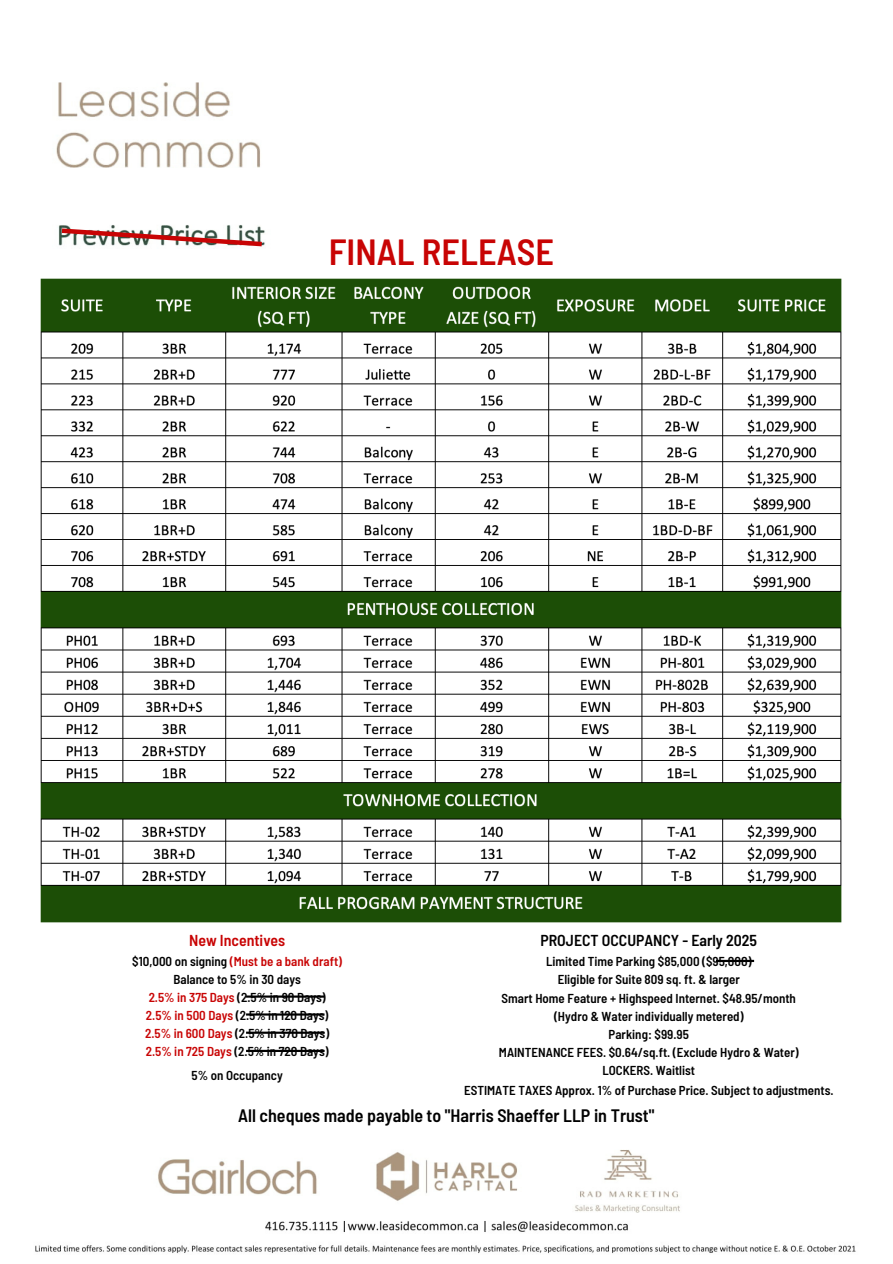
<style>
.page{position:relative;width:893px;height:1264px;background:#fff}
.page>*{position:absolute;margin:0;border:0;box-sizing:border-box;transform-origin:0 0}
.t1{font:600 semi-condensed 36.3px "Barlow";color:#c80404}
.t2{font:600 semi-condensed 18px "Barlow";color:#000}
.t3{font:600 semi-condensed 15.75px "Barlow";color:#000}
.t4{font:600 semi-condensed 15.75px "Barlow";color:#c80404}
.t5{font:600 semi-condensed 12.9px/18.1px "Barlow";color:#000;text-align:center}
.s1{color:#c80404}
</style>
<div class="page">
<img style="left:35px;top:1150px;width:821px;height:104px">
<img style="left:56px;top:82px;width:205px;height:144px">
<svg style="left:58px;top:226px;width:207px;height:21px"></svg>
<hr style="left:246px;top:995px;width:78px;height:2px;background:#000">
<hr style="left:246px;top:1013px;width:78px;height:2px;background:#000">
<hr style="left:246px;top:1031px;width:78px;height:2px;background:#000">
<hr style="left:246px;top:1049px;width:78px;height:2px;background:#000">
<hr style="left:716px;top:959px;width:38px;height:3px;background:#000">
<img style="left:40px;top:278px;width:802px;height:645px">
<h1 class="t1" style="left:329px;top:228px;width:227px">FINAL RELEASE</h1>
<p class="t4" style="left:189px;top:930px;width:98px">New Incentives</p>
<p class="t3" style="left:540px;top:930px;width:218px">PROJECT OCCUPANCY - Early 2025</p>
<p class="t5" style="left:132px;top:952px;width:211px">$10,000 on signing <span class="s1">(Must be a bank draft)<br></span>Balance to 5% in 30 days<br><span class="s1">2.5% in 375 Days</span> (2.5% in 90 Days)<br><span class="s1">2.5% in 500 Days</span> (2.5% in 120 Days)<br><span class="s1">2.5% in 600 Days</span> (2.5% in 370 Days)<br><span class="s1">2.5% in 725 Days</span> (2.5% in 720 Days)</p>
<p class="t5" style="left:192px;top:1065px;width:93px">5% on Occupancy</p>
<p class="t5" style="left:499px;top:952px;width:301px">Limited Time Parking $85,000 ($95,000)<br>Eligible for Suite 809 sq. ft. &amp; larger<br>Smart Home Feature + Highspeed Internet. $48.95/month (Hydro &amp; Water individually metered)<br>Parking: $99.95<br>MAINTENANCE FEES. $0.64/sq.ft. (Exclude Hydro &amp; Water)<br>LOCKERS. Waitlist</p>
<p class="t5" style="left:464px;top:1080px;width:371px">ESTIMATE TAXES Approx. 1% of Purchase Price. Subject to adjustments.</p>
<h2 class="t2" style="left:238px;top:1104px;width:418px">All cheques made payable to "Harris Shaeffer LLP in Trust"</h2>
</div>
